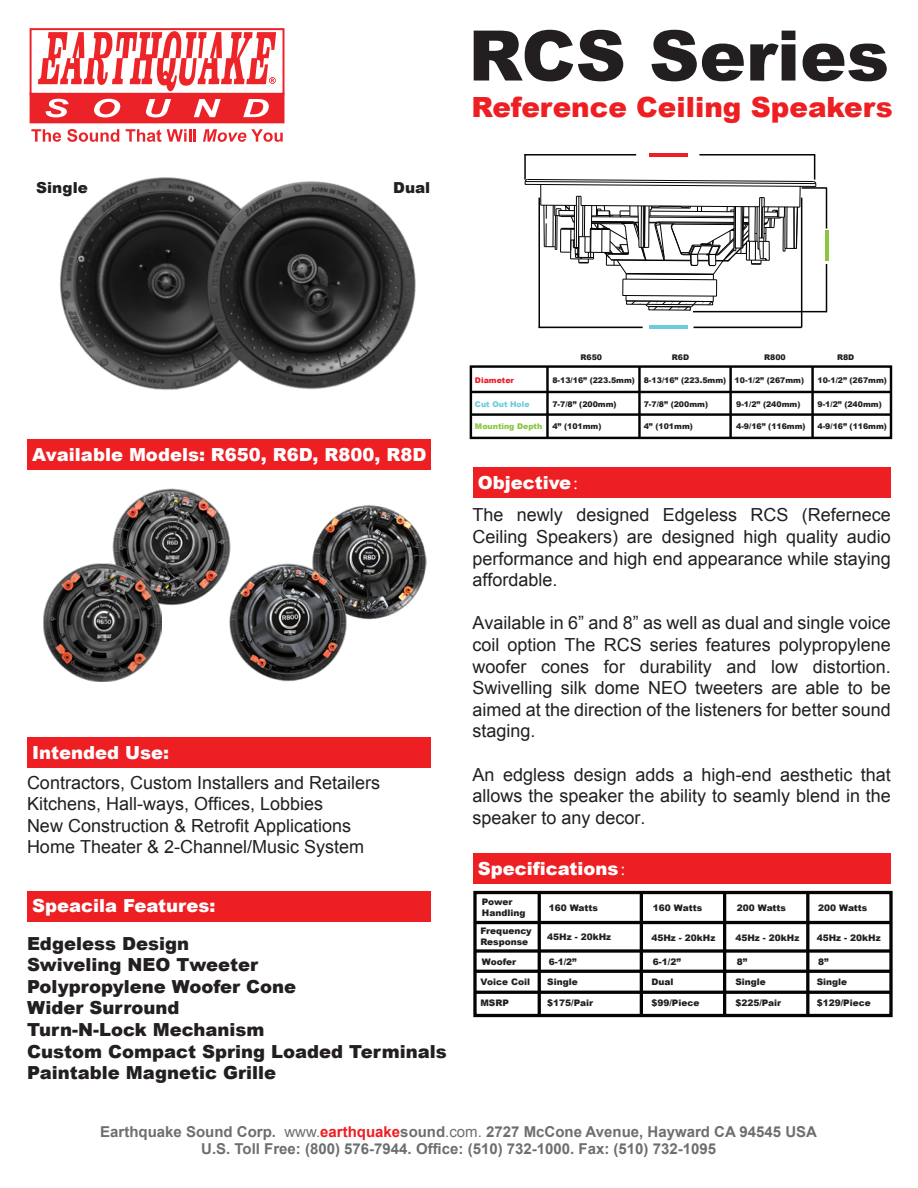
<style>
.page{position:relative;width:918px;height:1188px;background:#fff}
.page>*{position:absolute;margin:0;border:0;box-sizing:border-box;transform-origin:0 0}
.t1{font:900 69.75px "Arial";color:#231f20}
.t2{font:900 27.9px "Arial";color:#ee1f23}
.t3{font:18px/21.6px "Arial";color:#231f20;text-align:justify}
.t4{font:900 18px/21.6px "Arial";color:#231f20}
.t5{font:900 18px "Arial";color:#fff}
.t6{font:900 15.15px "Arial";color:#231f20}
.t7{font:700 15px/16.8px "Arial";color:#6d6e71;text-align:center}
.t8{font:900 9px/19.6px "Arial";color:#231f20}
.t9{font:900 7.8px "Arial";color:#231f20}
.t10{font:900 7.8px "Arial";color:#8bc640}
.t11{font:900 7.8px "Arial";color:#6dccdc}
.t12{font:900 7.8px "Arial";color:#ed1f26}
.s1{font-family:"Adobe Song Std";font-weight:300}
.s2{font-weight:400}
.s3{color:#ee1d23}
</style>
<div class="page">
<div style="left:30px;top:93px;width:254px;height:30px;background:#ec2229"></div>
<div style="left:30px;top:28px;width:254px;height:67px;background:#fff;border:2px solid #ec2229"></div>
<svg style="left:31px;top:129px;width:29px;height:5px"></svg>
<svg style="left:67px;top:129px;width:52px;height:5px"></svg>
<svg style="left:126px;top:129px;width:70px;height:5px"></svg>
<svg style="left:204px;top:129px;width:79px;height:5px"></svg>
<svg style="left:46px;top:99px;width:223px;height:18px"></svg>
<svg style="left:38px;top:30px;width:238px;height:61px"></svg>
<hr style="left:699px;top:154px;width:116px;height:2px;background:#040503">
<hr style="left:524px;top:154px;width:112px;height:2px;background:#040503">
<hr style="left:826px;top:264px;width:1px;height:48px;background:#040503">
<hr style="left:826px;top:188px;width:1px;height:41px;background:#040503">
<hr style="left:801px;top:198px;width:1px;height:129px;background:#040503">
<hr style="left:538px;top:198px;width:2px;height:129px;background:#040503">
<hr style="left:694px;top:327px;width:108px;height:1px;background:#040503">
<hr style="left:539px;top:327px;width:104px;height:1px;background:#040503">
<hr style="left:693px;top:311px;width:134px;height:1px;background:#040503">
<hr style="left:802px;top:187px;width:25px;height:2px;background:#040503">
<svg style="left:525px;top:155px;width:291px;height:156px"></svg>
<hr style="left:524px;top:155px;width:2px;height:25px;background:#040503">
<div style="left:470px;top:365px;width:422px;height:74px;border:2px solid #040503"></div>
<hr style="left:471px;top:413px;width:420px;height:3px;background:#040503">
<hr style="left:471px;top:391px;width:420px;height:2px;background:#040503">
<hr style="left:811px;top:367px;width:3px;height:71px;background:#040503">
<hr style="left:729px;top:367px;width:3px;height:71px;background:#040503">
<hr style="left:638px;top:367px;width:3px;height:71px;background:#040503">
<hr style="left:546px;top:367px;width:3px;height:71px;background:#040503">
<img style="left:35px;top:134px;width:248px;height:256px">
<img style="left:167px;top:138px;width:249px;height:252px">
<div style="left:28px;top:440px;width:403px;height:30px;background:#ee1f23"></div>
<div style="left:28px;top:738px;width:403px;height:30px;background:#ee1f23"></div>
<div style="left:473px;top:468px;width:418px;height:30px;background:#ee1f23"></div>
<div style="left:28px;top:891px;width:403px;height:30px;background:#ee1f23"></div>
<div style="left:473px;top:854px;width:418px;height:30px;background:#ee1f23"></div>
<img style="left:312px;top:505px;width:115px;height:115px">
<img style="left:229px;top:563px;width:118px;height:118px">
<img style="left:112px;top:488px;width:119px;height:119px">
<img style="left:44px;top:563px;width:117px;height:118px">
<div style="left:473px;top:891px;width:420px;height:126px;border:3px solid #040503"></div>
<hr style="left:475px;top:991px;width:416px;height:3px;background:#040503">
<hr style="left:475px;top:970px;width:416px;height:3px;background:#040503">
<svg style="left:475px;top:949px;width:416px;height:4px;background:#2f302e"></svg>
<hr style="left:475px;top:921px;width:416px;height:3px;background:#040503">
<hr style="left:806px;top:893px;width:3px;height:123px;background:#040503">
<hr style="left:723px;top:893px;width:3px;height:123px;background:#040503">
<hr style="left:640px;top:893px;width:3px;height:123px;background:#040503">
<hr style="left:538px;top:893px;width:3px;height:123px;background:#040503">
<hr style="left:649px;top:325px;width:38px;height:4px;background:#6dccdc">
<hr style="left:649px;top:153px;width:38px;height:4px;background:#ed1f26">
<hr style="left:825px;top:231px;width:4px;height:30px;background:#8bc640">
<p class="t6" style="left:36px;top:176px;width:53px">Single</p>
<p class="t6" style="left:393px;top:176px;width:39px">Dual</p>
<h1 class="t1" style="left:468px;top:5px;width:422px">RCS Series</h1>
<h2 class="t2" style="left:471px;top:87px;width:423px">Reference Ceiling Speakers</h2>
<p class="t5" style="left:32px;top:441px;width:396px">Available Models: R650, R6D, R800, R8D</p>
<p class="t5" style="left:32px;top:740px;width:139px">Intended Use:</p>
<p class="t3" style="left:27px;top:771px;width:355px;text-align:left">Contractors, Custom Installers and Retailers Kitchens, Hall-ways, Offices, Lobbies<br>New Construction &amp; Retrofit Applications Home Theater &amp; 2-Channel/Music System</p>
<p class="t5" style="left:32px;top:893px;width:185px">Speacila Features:</p>
<p class="t4" style="left:27px;top:932px;width:421px">Edgeless Design<br>Swiveling NEO Tweeter<br>Polypropylene Woofer Cone<br>Wider Surround<br>Turn-N-Lock Mechanism<br>Custom Compact Spring Loaded Terminals<br>Paintable Magnetic Grille</p>
<p class="t12" style="left:475px;top:375px;width:41px">Diameter</p>
<p class="t11" style="left:475px;top:399px;width:56px">Cut Out Hole</p>
<p class="t10" style="left:475px;top:421px;width:69px">Mounting Depth</p>
<p class="t9" style="left:580px;top:352px;width:23px">R650</p>
<p class="t9" style="left:672px;top:352px;width:19px">R6D</p>
<p class="t9" style="left:764px;top:352px;width:23px">R800</p>
<p class="t9" style="left:837px;top:352px;width:19px">R8D</p>
<p class="t9" style="left:552px;top:375px;width:84px">8-13/16” (223.5mm)</p>
<p class="t9" style="left:552px;top:399px;width:66px">7-7/8” (200mm)</p>
<p class="t9" style="left:552px;top:421px;width:51px">4” (101mm)</p>
<p class="t9" style="left:644px;top:375px;width:84px">8-13/16” (223.5mm)</p>
<p class="t9" style="left:644px;top:399px;width:66px">7-7/8” (200mm)</p>
<p class="t9" style="left:644px;top:421px;width:51px">4” (101mm)</p>
<p class="t9" style="left:735px;top:375px;width:71px">10-1/2” (267mm)</p>
<p class="t9" style="left:736px;top:399px;width:66px">9-1/2” (240mm)</p>
<p class="t9" style="left:736px;top:421px;width:71px">4-9/16” (116mm)</p>
<p class="t9" style="left:817px;top:375px;width:71px">10-1/2” (267mm)</p>
<p class="t9" style="left:817px;top:399px;width:66px">9-1/2” (240mm)</p>
<p class="t9" style="left:817px;top:421px;width:71px">4-9/16” (116mm)</p>
<p class="t5" style="left:478px;top:470px;width:113px">Objective<span class="s1">：</span></p>
<p class="t3" style="left:472px;top:504px;width:420px">The newly designed Edgeless RCS (Refernece Ceiling Speakers) are designed high quality audio performance and high end appearance while staying affordable.</p>
<p class="t3" style="left:472px;top:612px;width:420px">Available in 6” and 8” as well as dual and single voice coil option The RCS series features polypropylene woofer cones for durability and low distortion.<br>Swivelling silk dome NEO tweeters are able to be aimed at the direction of the listeners for better sound staging.</p>
<p class="t3" style="left:472px;top:763px;width:420px">An edgless design adds a high-end aesthetic that allows the speaker the ability to seamly blend in the speaker to any decor.</p>
<p class="t5" style="left:478px;top:855px;width:160px">Specifications<span class="s1">：</span></p>
<p class="t8" style="left:482px;top:896px;width:45px;line-height:10.8px">Power<br>Handling</p>
<p class="t8" style="left:480px;top:926px;width:53px;line-height:10.8px">Frequency<br>Response</p>
<p class="t8" style="left:480px;top:952px;width:51px">Woofer<br>Voice Coil</p>
<p class="t8" style="left:480px;top:993px;width:30px">MSRP</p>
<p class="t8" style="left:549px;top:898px;width:51px">160 Watts</p>
<p class="t8" style="left:547px;top:927px;width:66px">45Hz - 20kHz</p>
<p class="t8" style="left:547px;top:952px;width:32px">6-1/2”<br>Single</p>
<p class="t8" style="left:547px;top:993px;width:47px">$175/Pair</p>
<p class="t8" style="left:653px;top:898px;width:51px">160 Watts</p>
<p class="t8" style="left:651px;top:927px;width:66px">45Hz - 20kHz</p>
<p class="t8" style="left:651px;top:952px;width:31px">6-1/2”<br>Dual</p>
<p class="t8" style="left:651px;top:993px;width:50px">$99/Piece</p>
<p class="t8" style="left:737px;top:898px;width:51px">200 Watts</p>
<p class="t8" style="left:735px;top:927px;width:66px">45Hz - 20kHz</p>
<p class="t8" style="left:735px;top:952px;width:32px">8”<br>Single</p>
<p class="t8" style="left:735px;top:993px;width:47px">$225/Pair</p>
<p class="t8" style="left:818px;top:898px;width:51px">200 Watts</p>
<p class="t8" style="left:817px;top:927px;width:66px">45Hz - 20kHz</p>
<p class="t8" style="left:817px;top:952px;width:32px">8”<br>Single</p>
<p class="t8" style="left:817px;top:993px;width:56px">$129/Piece</p>
<p class="t7" style="left:100px;top:1124px;width:718px">Earthquake Sound Corp. <span class="s2">www.</span><span class="s3">earthquake</span>sound<span class="s2">.com.</span> 2727 McCone Avenue, Hayward CA 94545 USA<br>U.S. Toll Free: (800) 576-7944. Office: (510) 732-1000. Fax: (510) 732-1095</p>
</div>
